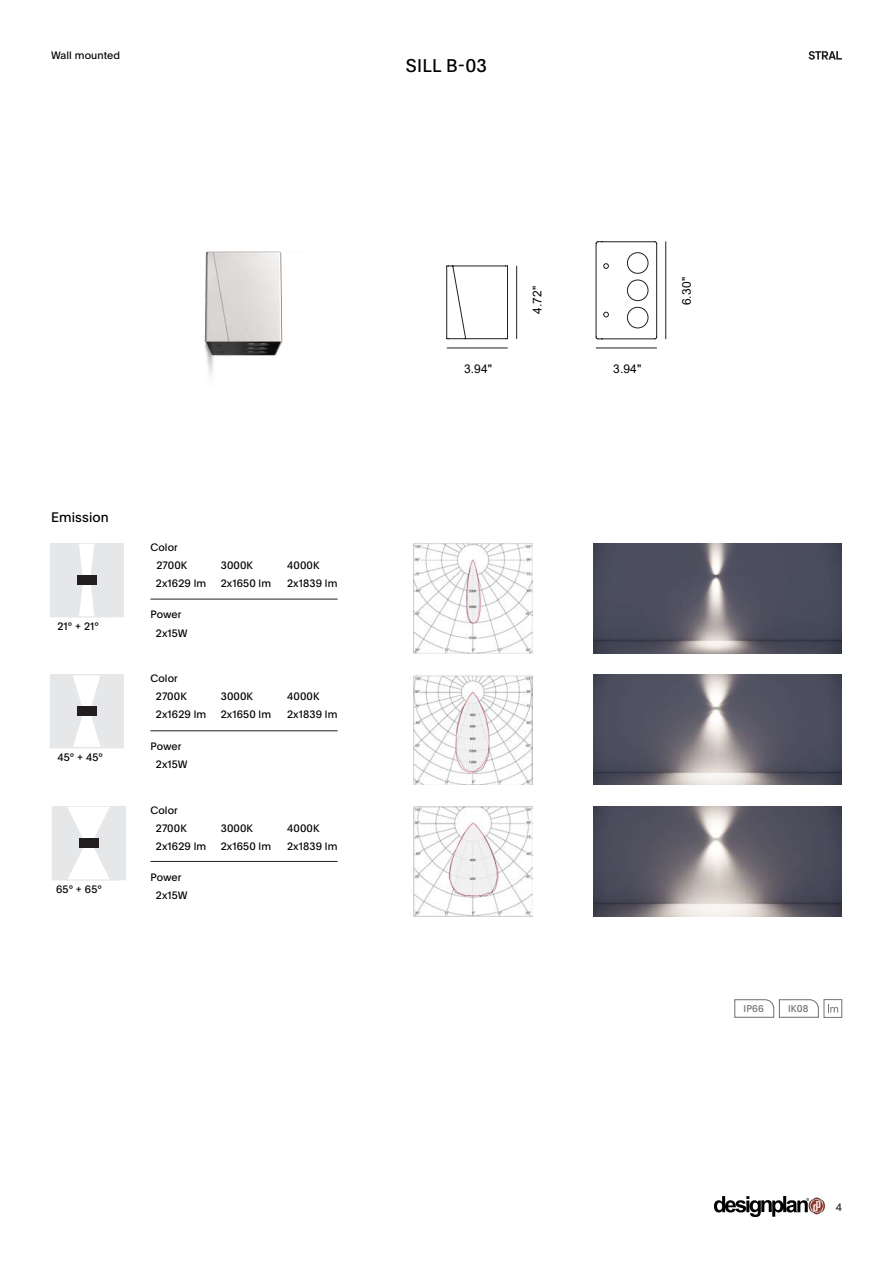
<style>
.page{position:relative;width:893px;height:1263px;background:#fff}
.page>*{position:absolute;margin:0;border:0;box-sizing:border-box;transform-origin:0 0}
.t1{font:18px "Plain";letter-spacing:.01em;color:#000}
.t2{font:13.5px "Plain";letter-spacing:.01em;color:#000}
.t3{font:12px "Arial";letter-spacing:.01em;color:#000}
.t4{font:10.5px "Plain";letter-spacing:.01em;color:#000}
.Paragrafo_base{font:10.5px "Plain";color:#231f20}
.Paragrafo_base-2{font:9.6px "Plain";letter-spacing:.01em;color:#6c6d70}
</style>
<div class="page">
<img style="left:204px;top:251px;width:79px;height:125px">
<svg style="left:809px;top:51px;width:33px;height:9px"></svg>
<svg style="left:734px;top:999px;width:85px;height:18px"></svg>
<div style="left:824px;top:999px;width:18px;height:18px;border:1px solid #737378"></div>
<svg style="left:828px;top:1004px;width:10px;height:8px"></svg>
<svg style="left:50px;top:543px;width:74px;height:74px;background:#e8e9ea"></svg>
<div style="left:77px;top:576px;width:19px;height:9px;background:#231f20"></div>
<div style="left:50px;top:675px;width:73px;height:73px;background:#e6e7e9"></div>
<div style="left:50px;top:674px;width:74px;height:74px;border:1px solid #e6e7e9"></div>
<hr style="left:59px;top:747px;width:56px;height:1px;background:#e6e7e9">
<svg style="left:73px;top:675px;width:28px;height:72px"></svg>
<div style="left:77px;top:707px;width:19px;height:9px;background:#231f20"></div>
<svg style="left:52px;top:806px;width:74px;height:74px"></svg>
<div style="left:79px;top:839px;width:19px;height:9px;background:#231f20"></div>
<hr style="left:150px;top:599px;width:188px;height:1px;background:#231f20">
<hr style="left:150px;top:730px;width:188px;height:1px;background:#231f20">
<hr style="left:150px;top:861px;width:188px;height:1px;background:#231f20">
<img style="left:594px;top:543px;width:248px;height:110px">
<img style="left:594px;top:675px;width:248px;height:110px">
<img style="left:594px;top:806px;width:248px;height:110px">
<img style="left:413px;top:675px;width:119px;height:110px">
<img style="left:413px;top:806px;width:119px;height:110px">
<img style="left:413px;top:543px;width:119px;height:110px">
<hr style="left:447px;top:348px;width:61px;height:1px;background:#231f20">
<svg style="left:446px;top:266px;width:62px;height:73px"></svg>
<hr style="left:516px;top:266px;width:1px;height:73px;background:#231f20">
<hr style="left:596px;top:348px;width:61px;height:1px;background:#231f20">
<svg style="left:596px;top:241px;width:70px;height:98px"></svg>
<img style="left:715px;top:1196px;width:109px;height:21px">
<p class="t4" style="left:51px;top:48px;width:71px">Wall mounted</p>
<p class="t1" style="left:406px;top:53px;width:82px">SILL B-03</p>
<p class="t2" style="left:51px;top:508px;width:59px">Emission</p>
<p class="t4" style="left:57px;top:619px;width:43px">21° + 21°</p>
<p class="t4" style="left:57px;top:750px;width:47px">45° + 45°</p>
<p class="t4" style="left:56px;top:882px;width:47px">65° + 65°</p>
<p class="t4" style="left:150px;top:540px;width:29px">Color</p>
<p class="t4" style="left:157px;top:558px;width:32px">2700K</p>
<p class="t4" style="left:156px;top:576px;width:52px">2x1629 lm</p>
<p class="t4" style="left:150px;top:607px;width:32px">Power</p>
<p class="t4" style="left:156px;top:626px;width:33px">2x15W</p>
<p class="t4" style="left:150px;top:671px;width:29px">Color</p>
<p class="t4" style="left:156px;top:689px;width:32px">2700K</p>
<p class="t4" style="left:156px;top:707px;width:52px">2x1629 lm</p>
<p class="t4" style="left:150px;top:739px;width:32px">Power</p>
<p class="t4" style="left:156px;top:757px;width:33px">2x15W</p>
<p class="t4" style="left:150px;top:803px;width:29px">Color</p>
<p class="t4" style="left:156px;top:821px;width:32px">2700K</p>
<p class="t4" style="left:156px;top:839px;width:52px">2x1629 lm</p>
<p class="t4" style="left:150px;top:870px;width:32px">Power</p>
<p class="t4" style="left:156px;top:888px;width:33px">2x15W</p>
<p class="t4" style="left:221px;top:558px;width:34px">3000K</p>
<p class="t4" style="left:221px;top:576px;width:52px">2x1650 lm</p>
<p class="t4" style="left:221px;top:689px;width:34px">3000K</p>
<p class="t4" style="left:221px;top:707px;width:52px">2x1650 lm</p>
<p class="t4" style="left:221px;top:821px;width:34px">3000K</p>
<p class="t4" style="left:221px;top:839px;width:52px">2x1650 lm</p>
<p class="t4" style="left:287px;top:558px;width:34px">4000K</p>
<p class="t4" style="left:287px;top:576px;width:52px">2x1839 lm</p>
<p class="t4" style="left:287px;top:689px;width:34px">4000K</p>
<p class="t4" style="left:287px;top:707px;width:52px">2x1839 lm</p>
<p class="t4" style="left:287px;top:821px;width:34px">4000K</p>
<p class="t4" style="left:287px;top:839px;width:52px">2x1839 lm</p>
<p class="t3" style="left:464px;top:360px;width:30px">3.94"</p>
<p class="t3" style="left:529px;top:314px;width:30px;rotate:-90deg">4.72"</p>
<p class="t3" style="left:678px;top:305px;width:30px;rotate:-90deg">6.30"</p>
<p class="t3" style="left:613px;top:360px;width:30px">3.94"</p>
<p class="Paragrafo_base-2" style="left:744px;top:1002px;width:22px">IP66</p>
<p class="Paragrafo_base-2" style="left:788px;top:1002px;width:22px">IK08</p>
<p class="Paragrafo_base" style="left:836px;top:1200px;width:8px">4</p>
</div>
